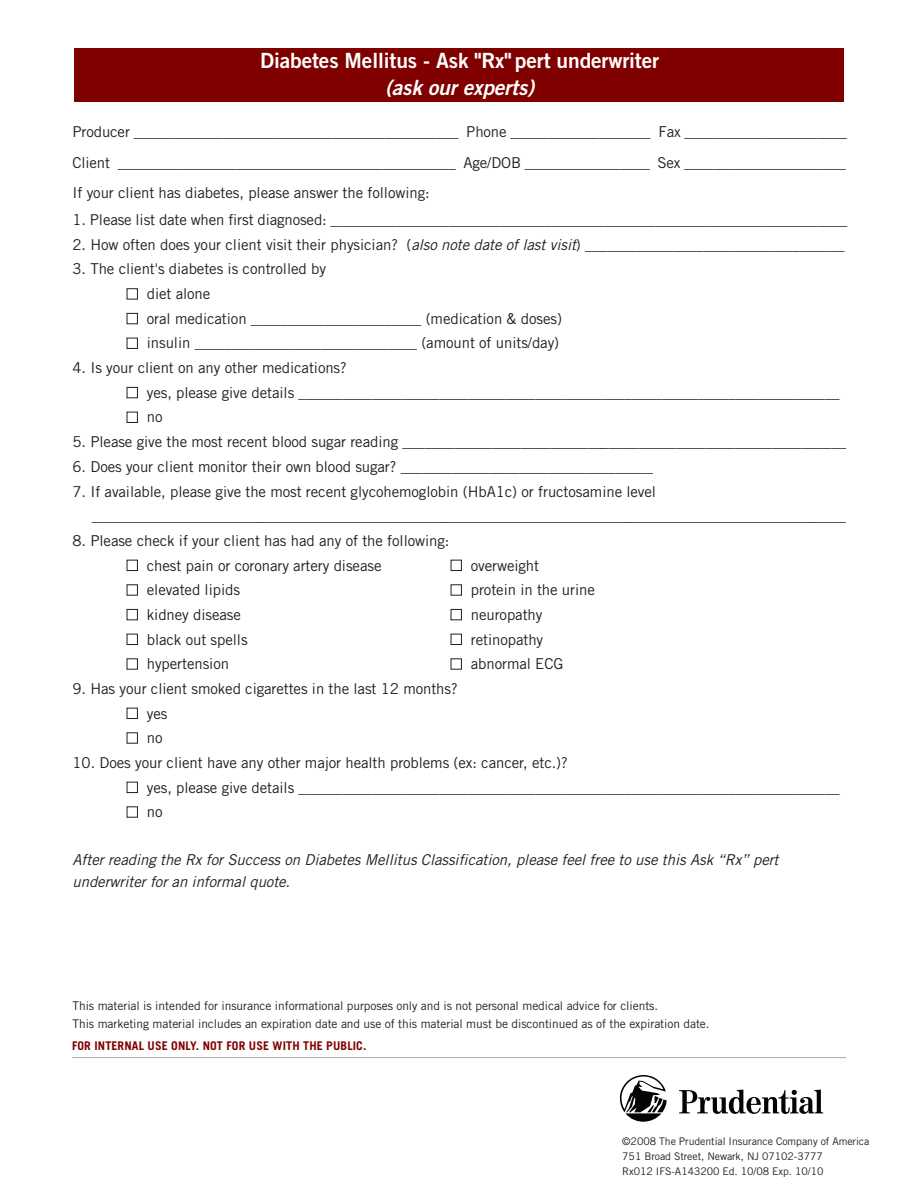
<style>
.page{position:relative;width:918px;height:1188px;background:#fff}
.page>*{position:absolute;margin:0;border:0;box-sizing:border-box;transform-origin:0 0}
.t1{font:21px "Trade Gothic Bold Two";letter-spacing:-.005em;color:#fff}
.t2{font:italic 21px "Trade Gothic Bold Two";letter-spacing:-.005em;color:#fff}
.t3{font:15px/30.9px "Trade Gothic";letter-spacing:-.005em;color:#231f20}
.t4{font:italic 15px/22.5px "Trade Gothic";letter-spacing:-.005em;color:#231f20}
.t5{font:12px/18.6px "Trade Gothic";letter-spacing:-.005em;color:#231f20}
.t6{font:700 12px "Trade Gothic";letter-spacing:.01em;color:#800000}
.t7{font:10.5px/15px "Trade Gothic";letter-spacing:-.005em;color:#231f20}
.s1{font-style:italic}
.s2{color:#fff}
</style>
<div class="page">
<hr style="left:72px;top:1057px;width:774px;height:1px;background:#a8a9ad">
<svg style="left:679px;top:1090px;width:144px;height:24px"></svg>
<svg style="left:620px;top:1075px;width:47px;height:47px"></svg>
<div style="left:74px;top:48px;width:770px;height:54px;background:#800000"></div>
<h1 class="t1" style="left:260px;top:53px;width:401px">Diabetes Mellitus - Ask "Rx" pert underwriter</h1>
<h1 class="t2" style="left:385px;top:80px;width:151px">(ask our experts)</h1>
<p class="t3" style="left:73px;top:118px;width:776px">Producer ____________________________________________ Phone ___________________ Fax ______________________<br>Client ______________________________________________ Age/DOB _________________ Sex ______________________</p>
<p class="t3" style="left:73px;top:178px;width:359px">If your client has diabetes, please answer the following:</p>
<p class="t3" style="left:73px;top:206px;width:776px">1. Please list date when first diagnosed: ______________________________________________________________________</p>
<p class="t3" style="left:73px;top:230px;width:774px">2. How often does your client visit their physician? (<span class="s1">also note date of last visit</span>) ___________________________________</p>
<p class="t3" style="left:73px;top:255px;width:255px">3. The client's diabetes is controlled by</p>
<p class="t3" style="left:127px;top:280px;width:85px"><span class="s2">■</span> diet alone</p>
<p class="t3" style="left:127px;top:304px;width:437px"><span class="s2">■</span> oral medication _______________________ (medication &amp; doses)</p>
<p class="t3" style="left:127px;top:329px;width:434px"><span class="s2">■</span> insulin ______________________________ (amount of units/day)</p>
<p class="t3" style="left:73px;top:354px;width:276px">4. Is your client on any other medications?</p>
<p class="t3" style="left:127px;top:378px;width:715px"><span class="s2">■</span> yes, please give details _________________________________________________________________________</p>
<p class="t3" style="left:127px;top:403px;width:38px"><span class="s2">■</span> no</p>
<p class="t3" style="left:73px;top:428px;width:775px">5. Please give the most recent blood sugar reading ____________________________________________________________</p>
<p class="t3" style="left:73px;top:452px;width:582px">6. Does your client monitor their own blood sugar? __________________________________</p>
<p class="t3" style="left:92px;top:480px;width:756px;line-height:24.6px;text-indent:-19px">7. If available, please give the most recent glycohemoglobin (HbA1c) or fructosamine level _______________________________________________________________________________________________________</p>
<p class="t3" style="left:73px;top:526px;width:378px">8. Please check if your client has had any of the following:</p>
<p class="t3" style="left:127px;top:551px;width:256px"><span class="s2">■</span> chest pain or coronary artery disease</p>
<p class="t3" style="left:451px;top:551px;width:90px"><span class="s2">■</span> overweight</p>
<p class="t3" style="left:127px;top:576px;width:115px"><span class="s2">■</span> elevated lipids</p>
<p class="t3" style="left:451px;top:576px;width:146px"><span class="s2">■</span> protein in the urine</p>
<p class="t3" style="left:127px;top:600px;width:116px"><span class="s2">■</span> kidney disease</p>
<p class="t3" style="left:451px;top:600px;width:93px"><span class="s2">■</span> neuropathy</p>
<p class="t3" style="left:127px;top:625px;width:123px"><span class="s2">■</span> black out spells</p>
<p class="t3" style="left:451px;top:625px;width:94px"><span class="s2">■</span> retinopathy</p>
<p class="t3" style="left:127px;top:650px;width:104px"><span class="s2">■</span> hypertension</p>
<p class="t3" style="left:451px;top:650px;width:114px"><span class="s2">■</span> abnormal ECG</p>
<p class="t3" style="left:73px;top:674px;width:387px">9. Has your client smoked cigarettes in the last 12 months?</p>
<p class="t3" style="left:127px;top:699px;width:42px"><span class="s2">■</span> yes</p>
<p class="t3" style="left:127px;top:724px;width:38px"><span class="s2">■</span> no</p>
<p class="t3" style="left:73px;top:748px;width:497px">10. Does your client have any other major health problems (ex: cancer, etc.)?</p>
<p class="t3" style="left:127px;top:773px;width:715px"><span class="s2">■</span> yes, please give details _________________________________________________________________________</p>
<p class="t3" style="left:127px;top:798px;width:38px"><span class="s2">■</span> no</p>
<p class="t4" style="left:73px;top:850px;width:708px">After reading the Rx for Success on Diabetes Mellitus Classification, please feel free to use this Ask “Rx” pert underwriter for an informal quote.</p>
<p class="t5" style="left:73px;top:997px;width:638px">This material is intended for insurance informational purposes only and is not personal medical advice for clients.<br>This marketing material includes an expiration date and use of this material must be discontinued as of the expiration date.</p>
<p class="t6" style="left:72px;top:1041px;width:296px">FOR INTERNAL USE ONLY. NOT FOR USE WITH THE PUBLIC.</p>
<p class="t7" style="left:622px;top:1134px;width:249px">©2008 The Prudential Insurance Company of America<br>751 Broad Street, Newark, NJ 07102-3777<br>Rx012 IFS-A143200 Ed. 10/08 Exp. 10/10</p>
</div>
